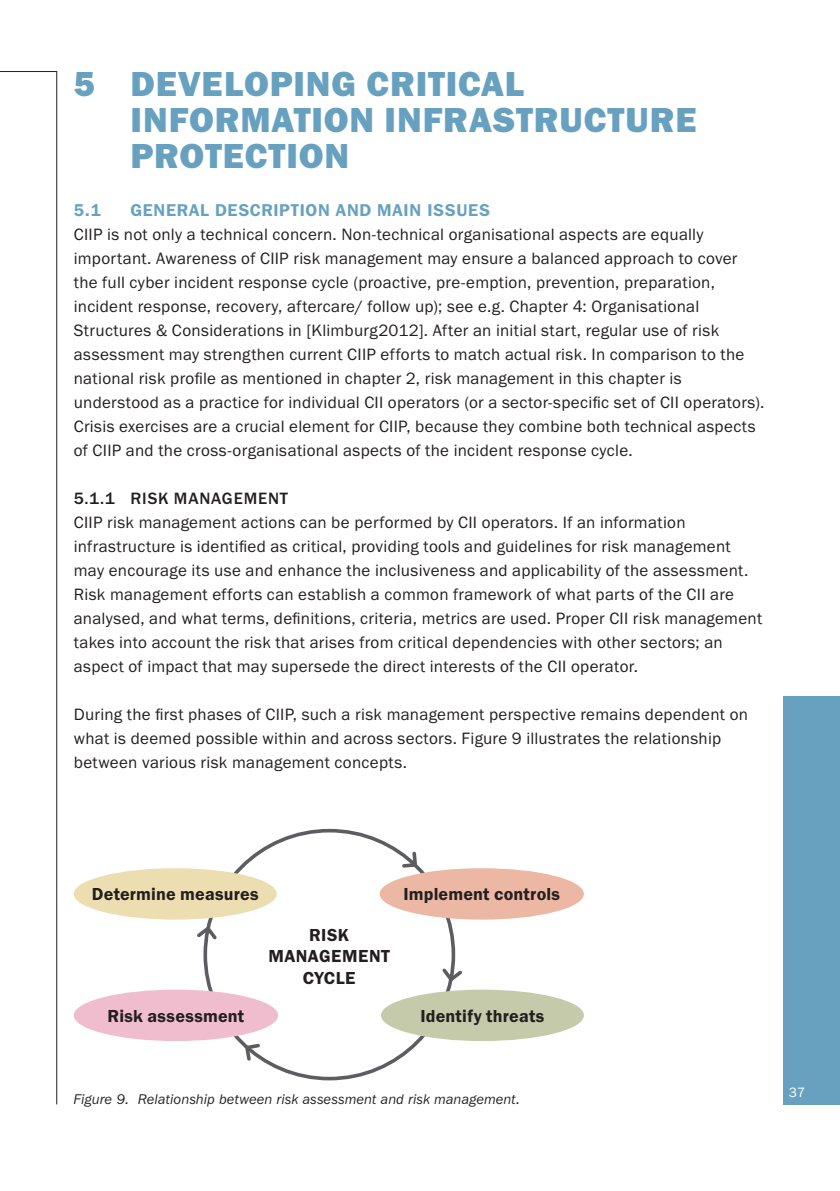
<style>
.page{position:relative;width:840px;height:1191px;background:#fff}
.page>*{position:absolute;margin:0;border:0;box-sizing:border-box;transform-origin:0 0}
.t1{font:36px/36px "Franklin Gothic FS Hvy";letter-spacing:.025em;color:#67a1bf}
.t2{font:600 18px/21.6px "Franklin Gothic FS";letter-spacing:.01em;color:#231f20;text-align:center}
.t3{font:17px/24px "Franklin Gothic FS";letter-spacing:.02em;color:#231f20}
.t4{font:600 17px "Franklin Gothic IT Cby BT";letter-spacing:.045em;color:#67a1bf}
.t5{font:500 17px "Franklin Gothic FS";letter-spacing:.05em;color:#231f20}
.t6{font:italic 14px "Franklin Gothic IT Cby BT";letter-spacing:.025em;color:#231f20}
.t7{font:14px "Franklin Gothic FS";color:#fff}
</style>
<div class="page">
<hr style="left:56px;top:72px;width:1px;height:1032px;background:#231f20">
<hr style="left:0;top:71px;width:57px;height:1px;background:#231f20">
<div style="left:783px;top:696px;width:56px;height:408px;background:#67a1bf"></div>
<svg style="left:197px;top:923px;width:20px;height:19px"></svg>
<svg style="left:400px;top:850px;width:19px;height:19px"></svg>
<svg style="left:442px;top:965px;width:20px;height:19px"></svg>
<svg style="left:243px;top:1041px;width:19px;height:20px"></svg>
<div style="left:74px;top:989px;width:204px;height:52px;background:#f0bdce;border-radius:50%"></div>
<div style="left:379px;top:868px;width:204px;height:51px;background:#ecb7a3;border-radius:50%"></div>
<div style="left:74px;top:868px;width:202px;height:51px;background:#eddeb1;border-radius:50%"></div>
<div style="left:381px;top:989px;width:202px;height:52px;background:#c5caaa;border-radius:50%"></div>
<h1 class="t1" style="left:130px;top:66px;width:567px;text-indent:-57px">5 DEVELOPING CRITICAL<br>INFORMATION INFRASTRUCTURE<br>PROTECTION</h1>
<p class="t4" style="left:74px;top:199px;width:28px">5.1</p>
<p class="t4" style="left:130px;top:199px;width:361px">GENERAL DESCRIPTION AND MAIN ISSUES</p>
<p class="t3" style="left:74px;top:223px;width:691px">CIIP is not only a technical concern. Non-technical organisational aspects are equally important. Awareness of CIIP risk management may ensure a balanced approach to cover the full cyber incident response cycle (proactive, pre-emption, prevention, preparation, incident response, recovery, aftercare/ follow up); see e.g. Chapter 4: Organisational Structures &amp; Considerations in [Klimburg2012]. After an initial start, regular use of risk assessment may strengthen current CIIP efforts to match actual risk. In comparison to the national risk profile as mentioned in chapter 2, risk management in this chapter is understood as a practice for individual CII operators (or a sector-specific set of CII operators).<br>Crisis exercises are a crucial element for CIIP, because they combine both technical aspects of CIIP and the cross-organisational aspects of the incident response cycle.</p>
<p class="t5" style="left:74px;top:489px;width:216px">5.1.1 RISK MANAGEMENT</p>
<p class="t3" style="left:74px;top:511px;width:689px">CIIP risk management actions can be performed by CII operators. If an information infrastructure is identified as critical, providing tools and guidelines for risk management may encourage its use and enhance the inclusiveness and applicability of the assessment.<br>Risk management efforts can establish a common framework of what parts of the CII are analysed, and what terms, definitions, criteria, metrics are used. Proper CII risk management takes into account the risk that arises from critical dependencies with other sectors; an aspect of impact that may supersede the direct interests of the CII operator.</p>
<p class="t3" style="left:74px;top:703px;width:675px">During the first phases of CIIP, such a risk management perspective remains dependent on what is deemed possible within and across sectors. Figure 9 illustrates the relationship between various risk management concepts.</p>
<p class="t2" style="left:92px;top:883px;width:168px">Determine measures</p>
<p class="t2" style="left:403px;top:883px;width:158px">Implement controls</p>
<p class="t2" style="left:107px;top:1005px;width:138px">Risk assessment</p>
<p class="t2" style="left:268px;top:924px;width:123px">RISK<br>MANAGEMENT<br>CYCLE</p>
<p class="t2" style="left:420px;top:1005px;width:125px">Identify threats</p>
<p class="t6" style="left:74px;top:1091px;width:448px">Figure 9. Relationship between risk assessment and risk management.</p>
<p class="t7" style="left:788px;top:1084px;width:18px">37</p>
</div>
